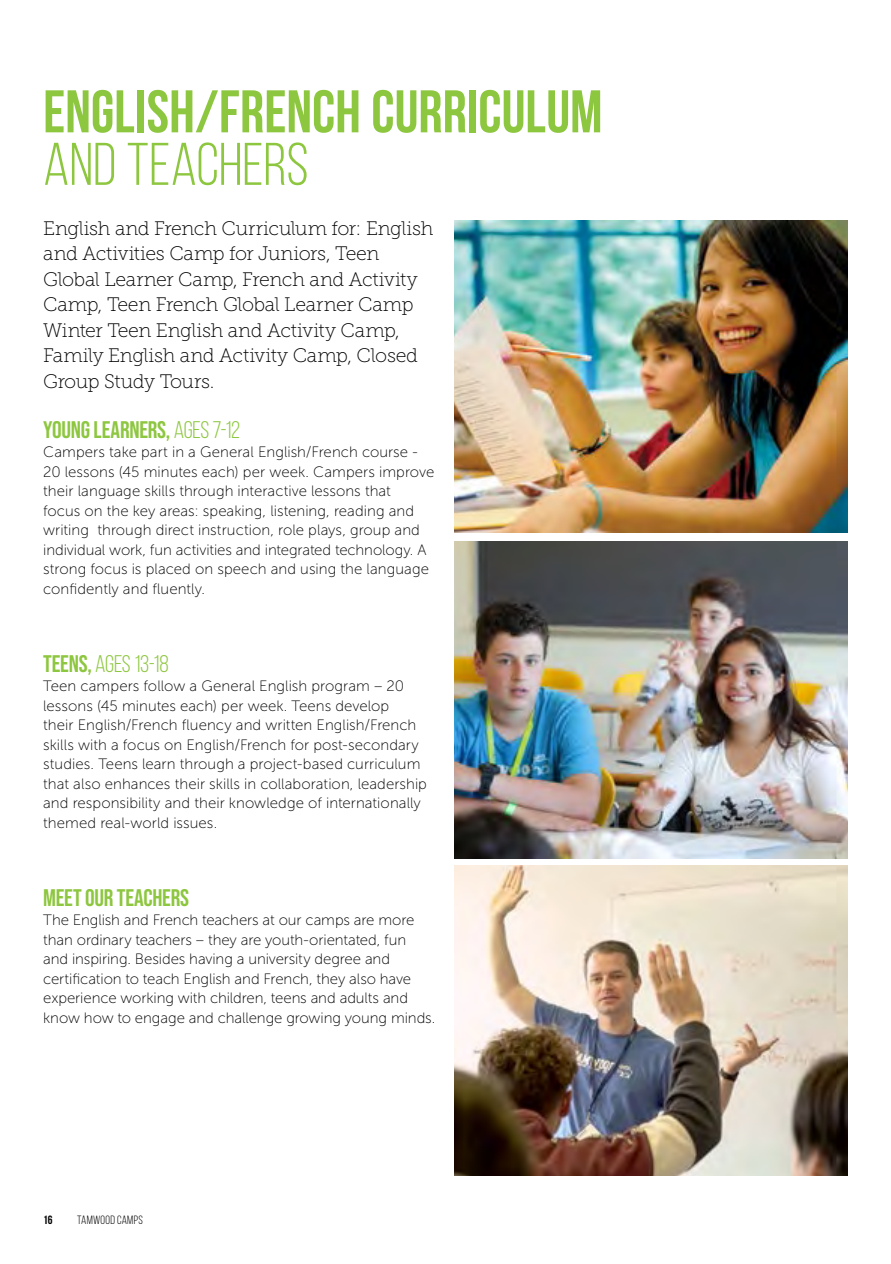
<style>
.page{position:relative;width:891px;height:1264px;background:#fff}
.page>*{position:absolute;margin:0;border:0;box-sizing:border-box;transform-origin:0 0}
.t1{font:700 60px "Bebas Neue";color:#8dc63f}
.t2{font:60px "Bebas Neue";color:#8dc63f}
.t3{font:24px "Bebas Neue";letter-spacing:-.01em;color:#8dc63f}
.t4{font:24px "Bebas Neue";letter-spacing:-.02em;color:#8dc63f}
.t5{font:19.5px/25.5px "Museo Slab 100";letter-spacing:-.02em;color:#000}
.t6{font:15px/19.5px "Museo Sans 100";color:#000}
.t7{font:12px "Bebas Neue";letter-spacing:.025em;color:#000}
.t8{font:700 12px "Bebas Neue";color:#000}
.s1{font-style:inherit}
</style>
<div class="page">
<img style="left:454px;top:220px;width:394px;height:313px">
<img style="left:454px;top:541px;width:394px;height:318px">
<img style="left:454px;top:865px;width:394px;height:310px">
<h1 class="t1" style="left:43px;top:79px;width:561px">ENGLISH/FRENCH CURRICULUM</h1>
<h1 class="t2" style="left:43px;top:132px;width:267px">AND TEACHERS</h1>
<p class="t5" style="left:43px;top:215px;width:392px">English and French Curriculum for: English and Activities Camp for Juniors, Teen Global Learner Camp, French and Activity Camp, Teen French Global Learner Camp Winter Teen English and Activity Camp, Family English and Activity Camp, Closed Group Study Tours.</p>
<h2 class="t3" style="left:43px;top:416px;width:199px">YOUNG LEARNERS, <span class="s1">AGES 7-12</span></h2>
<p class="t6" style="left:43px;top:442px;width:393px">Campers take part in a General English/French course - 20 lessons (45 minutes each) per week. Campers improve their language skills through interactive lessons that<br>focus on the key areas: speaking, listening, reading and writing through direct instruction, role plays, group and individual work, fun activities and integrated technology. A strong focus is placed on speech and using the language confidently and fluently.</p>
<h2 class="t4" style="left:43px;top:650px;width:127px"><span class="s1">TEENS,</span> AGES 13-18</h2>
<p class="t6" style="left:43px;top:676px;width:385px">Teen campers follow a General English program – 20 lessons (45 minutes each) per week. Teens develop<br>their English/French fluency and written English/French skills with a focus on English/French for post-secondary studies. Teens learn through a project-based curriculum that also enhances their skills in collaboration, leadership and responsibility and their knowledge of internationally themed real-world issues.</p>
<h2 class="t3" style="left:43px;top:884px;width:147px">MEET OUR TEACHERS</h2>
<p class="t6" style="left:43px;top:910px;width:394px">The English and French teachers at our camps are more than ordinary teachers – they are youth-orientated, fun<br>and inspiring. Besides having a university degree and certification to teach English and French, they also have experience working with children, teens and adults and know how to engage and challenge growing young minds.</p>
<p class="t8" style="left:43px;top:1213px;width:11px">16</p>
<p class="t7" style="left:77px;top:1213px;width:67px">TAMWOOD CAMPS</p>
</div>
